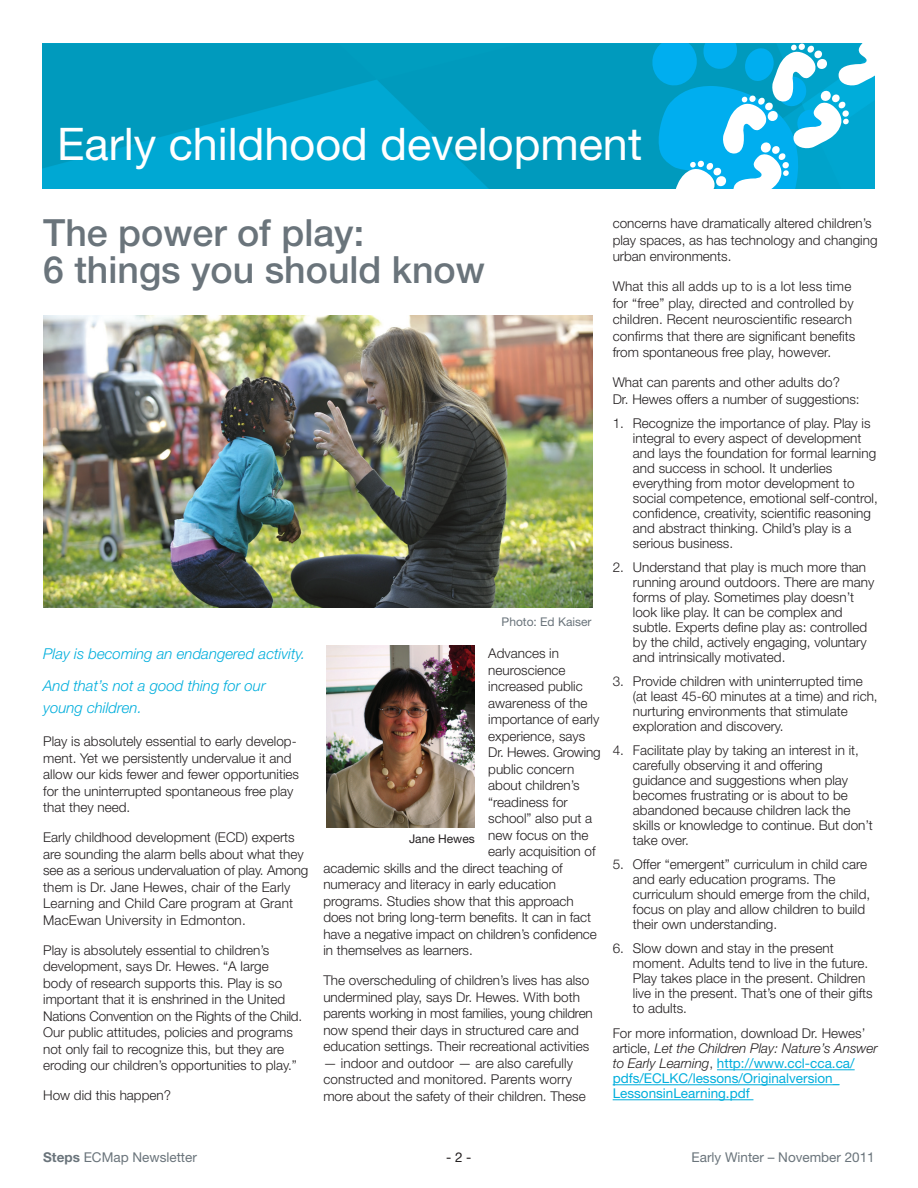
<style>
.page{position:relative;width:918px;height:1188px;background:#fff}
.page>*{position:absolute;margin:0;border:0;box-sizing:border-box;transform-origin:0 0}
.t1{font:45px "Helvetica Neue LT Std";color:#fff}
.t2{font:500 37.5px/37.5px "Helvetica Neue LT Std";color:#6a747b}
.t3{font:italic 300 15px/31.5px "Helvetica Neue LT Std";color:#00aedc}
.t4{font:300 13.5px/15px "Helvetica Neue LT Std";color:#231f20}
.t5{font:13.5px/15px "Helvetica Neue LT Std";color:#00aedc}
.t6{font:13.5px "Helvetica Neue LT Std";color:#6a747b}
.t7{font:13.5px "Helvetica Neue LT Std";color:#231f20}
.t8{font:12px "Helvetica Neue LT Std";color:#6a747b}
.t9{font:12px "Helvetica Neue LT Std";color:#231f20}
.s1{font-weight:300;color:#231f20}
.s2{font-weight:300;font-style:italic;color:#231f20}
.s3{font-weight:700}
</style>
<div class="page">
<img style="left:42px;top:43px;width:584px;height:145px">
<svg style="left:626px;top:43px;width:249px;height:145px"></svg>
<img style="left:44px;top:316px;width:548px;height:292px">
<hr style="left:717px;top:1069px;width:138px;height:1px;background:#00aedc">
<hr style="left:613px;top:1084px;width:226px;height:1px;background:#00aedc">
<hr style="left:613px;top:1099px;width:140px;height:1px;background:#00aedc">
<img style="left:326px;top:646px;width:149px;height:182px">
<h1 class="t1" style="left:57px;top:117px;width:587px">Early childhood development</h1>
<h2 class="t2" style="left:43px;top:213px;width:443px">The power of play:<br>6 things you should know</h2>
<p class="t8" style="left:502px;top:615px;width:92px">Photo: Ed Kaiser</p>
<p class="t3" style="left:43px;top:638px;width:264px">Play is becoming an endangered activity.<br>And that’s not a good thing for our</p>
<p class="t3" style="left:43px;top:692px;width:100px">young children.</p>
<p class="t4" style="left:43px;top:733px;width:257px;line-height:16.5px">Play is absolutely essential to early develop&shy;ment. Yet we persistently undervalue it and allow our kids fewer and fewer opportunities for the uninterrupted spontaneous free play that they need.</p>
<p class="t4" style="left:43px;top:829px;width:267px;line-height:16.5px">Early childhood development (ECD) experts are sounding the alarm bells about what they see as a serious undervaluation of play. Among them is Dr. Jane Hewes, chair of the Early Learning and Child Care program at Grant MacEwan University in Edmonton.</p>
<p class="t4" style="left:43px;top:942px;width:261px;line-height:16.5px">Play is absolutely essential to children’s development, says Dr. Hewes. “A large<br>body of research supports this. Play is so important that it is enshrined in the United Nations Convention on the Rights of the Child.<br>Our public attitudes, policies and programs not only fail to recognize this, but they are eroding our children’s opportunities to play.”</p>
<p class="t4" style="left:43px;top:1088px;width:129px">How did this happen?</p>
<p class="t4" style="left:488px;top:646px;width:72px">Advances in</p>
<p class="t4" style="left:488px;top:662px;width:79px">neuroscience</p>
<p class="t4" style="left:488px;top:679px;width:96px">increased public</p>
<p class="t4" style="left:488px;top:695px;width:101px">awareness of the</p>
<p class="t4" style="left:488px;top:712px;width:113px">importance of early</p>
<p class="t4" style="left:488px;top:728px;width:99px">experience, says</p>
<p class="t4" style="left:488px;top:745px;width:114px">Dr. Hewes. Growing</p>
<p class="t4" style="left:488px;top:761px;width:88px">public concern</p>
<p class="t4" style="left:488px;top:778px;width:93px">about children’s</p>
<p class="t4" style="left:488px;top:794px;width:81px">“readiness for</p>
<p class="t4" style="left:488px;top:811px;width:106px">school” also put a</p>
<p class="t4" style="left:488px;top:827px;width:102px">new focus on the</p>
<p class="t4" style="left:488px;top:844px;width:109px">early acquisition of</p>
<p class="t4" style="left:323px;top:860px;width:241px">academic skills and the direct teaching of</p>
<p class="t4" style="left:323px;top:877px;width:234px">numeracy and literacy in early education</p>
<p class="t4" style="left:323px;top:893px;width:252px">programs. Studies show that this approach</p>
<p class="t4" style="left:323px;top:910px;width:269px">does not bring long-term benefits. It can in fact</p>
<p class="t4" style="left:323px;top:926px;width:275px">have a negative impact on children’s confidence</p>
<p class="t4" style="left:323px;top:943px;width:151px">in themselves as learners.</p>
<p class="t4" style="left:323px;top:972px;width:271px;line-height:16.5px">The overscheduling of children’s lives has also undermined play, says Dr. Hewes. With both parents working in most families, young children now spend their days in structured care and education settings. Their recreational activities</p>
<p class="t4" style="left:323px;top:1054px;width:264px;line-height:16.5px">— indoor and outdoor — are also carefully constructed and monitored. Parents worry more about the safety of their children. These</p>
<p class="t9" style="left:409px;top:832px;width:67px">Jane Hewes</p>
<p class="t4" style="left:613px;top:215px;width:266px;line-height:16.5px">concerns have dramatically altered children’s play spaces, as has technology and changing urban environments.</p>
<p class="t4" style="left:613px;top:278px;width:244px;line-height:16.5px">What this all adds up to is a lot less time for “free” play, directed and controlled by children. Recent neuroscientific research confirms that there are significant benefits from spontaneous free play, however.</p>
<p class="t4" style="left:613px;top:374px;width:249px;line-height:16.5px">What can parents and other adults do?<br>Dr. Hewes offers a number of suggestions:</p>
<p class="t4" style="left:633px;top:415px;width:246px;text-indent:-20px">1. Recognize the importance of play. Play is integral to every aspect of development and lays the foundation for formal learning and success in school. It underlies everything from motor development to social competence, emotional self-control, confidence, creativity, scientific reasoning and abstract thinking. Child’s play is a serious business.</p>
<p class="t4" style="left:633px;top:559px;width:243px;text-indent:-20px">2. Understand that play is much more than running around outdoors. There are many forms of play. Sometimes play doesn’t look like play. It can be complex and subtle. Experts define play as: controlled by the child, actively engaging, voluntary and intrinsically motivated.</p>
<p class="t4" style="left:633px;top:673px;width:246px;text-indent:-20px">3. Provide children with uninterrupted time (at least 45-60 minutes at a time) and rich, nurturing environments that stimulate exploration and discovery.</p>
<p class="t4" style="left:633px;top:742px;width:242px;text-indent:-20px">4. Facilitate play by taking an interest in it, carefully observing it and offering guidance and suggestions when play becomes frustrating or is about to be abandoned because children lack the skills or knowledge to continue. But don’t take over.</p>
<p class="t4" style="left:633px;top:856px;width:239px;text-indent:-20px">5. Offer “emergent” curriculum in child care and early education programs. The curriculum should emerge from the child, focus on play and allow children to build their own understanding.</p>
<p class="t4" style="left:633px;top:940px;width:241px;text-indent:-20px">6. Slow down and stay in the present moment. Adults tend to live in the future.<br>Play takes place in the present. Children live in the present. That’s one of their gifts to adults.</p>
<p class="t5" style="left:613px;top:1026px;width:267px"><span class="s1">For more information, download Dr. Hewes’ article,</span> <span class="s2">Let the Children Play: Nature’s Answer to Early Learning</span><span class="s1">,</span> http://www.ccl-cca.ca/ pdfs/ECLKC/lessons/Originalversion_ LessonsinLearning.pdf</p>
<p class="t6" style="left:43px;top:1149px;width:155px"><span class="s3">Steps</span> ECMap Newsletter</p>
<p class="t7" style="left:446px;top:1149px;width:27px">- 2 -</p>
<p class="t6" style="left:692px;top:1149px;width:185px">Early Winter – November 2011</p>
</div>
